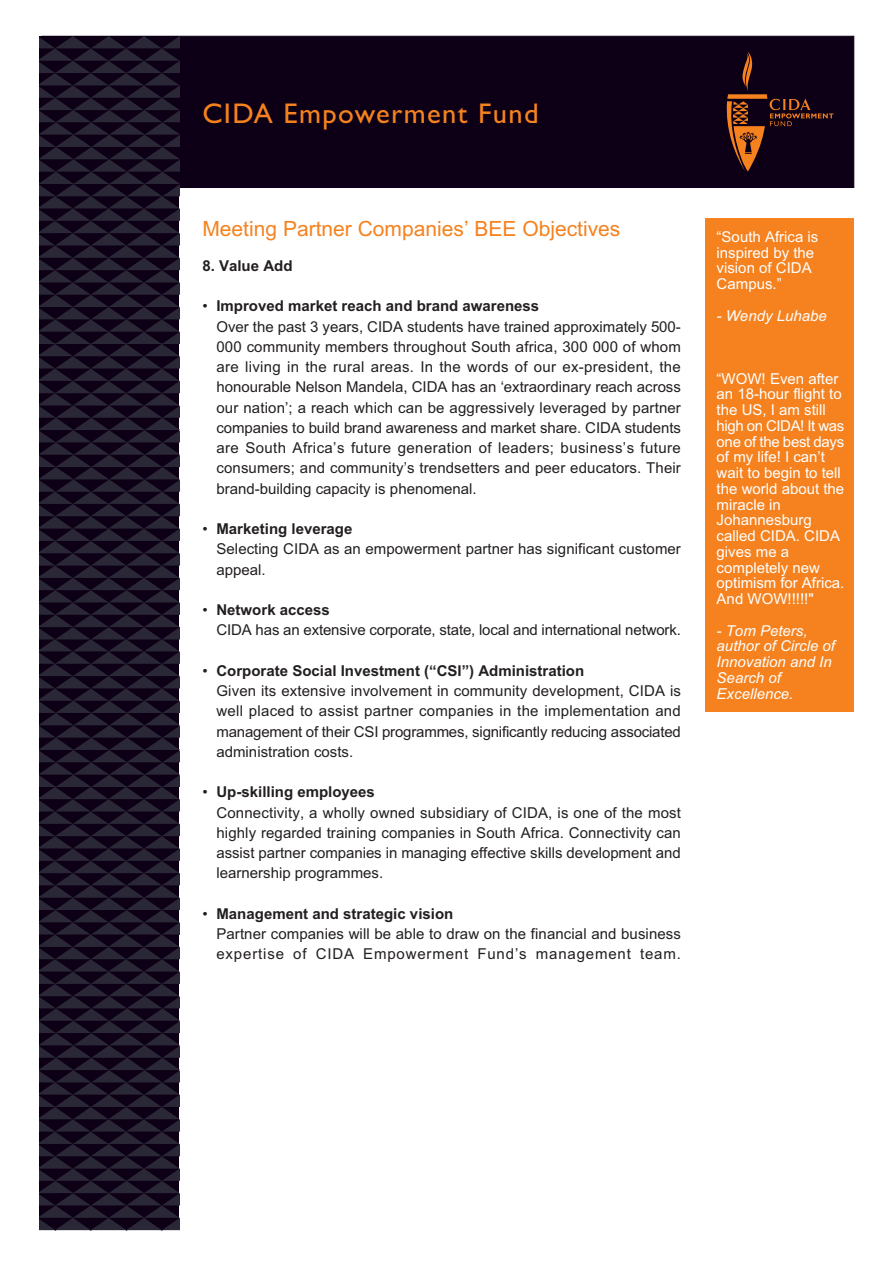
<style>
.page{position:relative;width:893px;height:1265px;background:#fff}
.page>*{position:absolute;margin:0;border:0;box-sizing:border-box;transform-origin:0 0}
.t1{font:28.5px "Gill Sans";letter-spacing:.05em;color:#f5821f}
.t2{font:21px "Arial";color:#f5821f}
.t3{font:15px/20.2px "Arial";letter-spacing:.005em;color:#231f20}
.t4{font:15px/15.8px "Arial";color:#fff}
.t5{font:italic 15px/15.8px "Arial";color:#fff}
.t6{font:700 15px "Arial";color:#231f20}
.s1{font-weight:700}
</style>
<div class="page">
<div style="left:42px;top:36px;width:812px;height:152px;background:#0d0016;border:1px solid #0d0016"></div>
<svg style="left:40px;top:36px;width:139px;height:1195px;background:#1b1326"></svg>
<svg style="left:726px;top:52px;width:107px;height:120px"></svg>
<div style="left:705px;top:219px;width:148px;height:492px;background:#f5821f"></div>
<h1 class="t1" style="left:202px;top:103px;width:337px">CIDA Empowerment Fund</h1>
<h2 class="t2" style="left:202px;top:220px;width:419px">Meeting Partner Companies’ BEE Objectives</h2>
<p class="t6" style="left:202px;top:260px;width:92px">8. Value Add</p>
<p class="t3" style="left:216px;top:297px;width:466px;text-indent:-14px">• <span class="s1">Improved market reach and brand awareness<br></span>Over the past 3 years, CIDA students have trained approximately 500- 000 community members throughout South africa, 300 000 of whom are living in the rural areas. In the words of our ex-president, the honourable Nelson Mandela, CIDA has an ‘extraordinary reach across our nation’; a reach which can be aggressively leveraged by partner companies to build brand awareness and market share. CIDA students are South Africa’s future generation of leaders; business’s future consumers; and community’s trendsetters and peer educators. Their brand-building capacity is phenomenal.</p>
<p class="t3" style="left:216px;top:520px;width:466px;text-indent:-14px">• <span class="s1">Marketing leverage<br></span>Selecting CIDA as an empowerment partner has significant customer appeal.</p>
<p class="t3" style="left:216px;top:601px;width:466px;text-indent:-14px">• <span class="s1">Network access<br></span>CIDA has an extensive corporate, state, local and international network.</p>
<p class="t3" style="left:216px;top:662px;width:466px;text-indent:-14px">• <span class="s1">Corporate Social Investment (“CSI”) Administration<br></span>Given its extensive involvement in community development, CIDA is well placed to assist partner companies in the implementation and management of their CSI programmes, significantly reducing associated administration costs.</p>
<p class="t3" style="left:216px;top:783px;width:466px;text-indent:-14px">• <span class="s1">Up-skilling employees<br></span>Connectivity, a wholly owned subsidiary of CIDA, is one of the most highly regarded training companies in South Africa. Connectivity can assist partner companies in managing effective skills development and learnership programmes.</p>
<p class="t3" style="left:216px;top:905px;width:466px;text-indent:-14px">• <span class="s1">Management and strategic vision<br></span>Partner companies will be able to draw on the financial and business expertise of CIDA Empowerment Fund’s management team.</p>
<p class="t4" style="left:716px;top:230px;width:103px">“South Africa is inspired by the vision of CIDA<br>Campus.”</p>
<p class="t5" style="left:716px;top:309px;width:112px">- Wendy Luhabe</p>
<p class="t4" style="left:716px;top:372px;width:129px">“WOW! Even after an 18-hour flight to the US, I am still high on CIDA! It was one of the best days of my life! I can’t wait to begin to tell the world about the miracle in<br>Johannesburg called CIDA. CIDA gives me a completely new optimism for Africa.<br>And WOW!!!!!"</p>
<p class="t5" style="left:716px;top:624px;width:120px">- Tom Peters, author of Circle of<br>Innovation and In<br>Search of<br>Excellence.</p>
</div>
